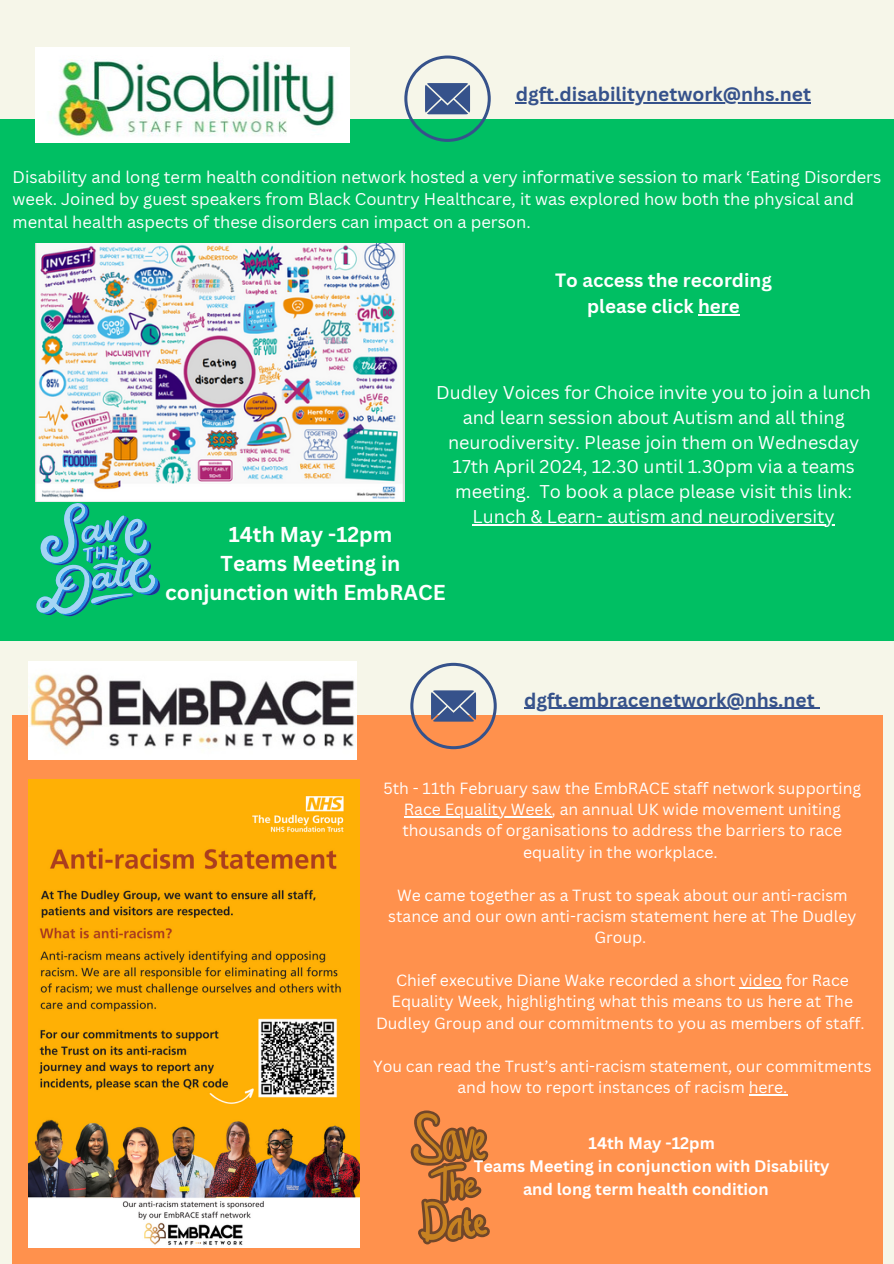
<style>
.page{position:relative;width:894px;height:1264px;background:#fff}
.page>*{position:absolute;margin:0;border:0;box-sizing:border-box;transform-origin:0 0}
.t1{font:700 21px/29.2px "Canva Sans";color:#fff;text-align:center}
.t2{font:700 19.05px "Canva Sans";color:#36528b}
.t3{font:700 18.75px/25.7px "Canva Sans";color:#fff;text-align:center}
.t4{font:18px/24.8px "Canva Sans";color:#fff;text-align:center}
.t5{font:16.5px/22.5px "Canva Sans";color:#fff}
.t6{font:700 16.2px "Canva Sans";color:#fff}
.t7{font:15.75px/21.3px "Canva Sans";color:#fff;text-align:center}
</style>
<div class="page">
<div style="left:0;top:0;width:893px;height:1263px;background:#f6f6e9"></div>
<div style="left:13px;top:714px;width:869px;height:549px;background:#ff914d"></div>
<div style="left:0;top:120px;width:893px;height:521px;background:#00bf63"></div>
<img style="left:35px;top:48px;width:314px;height:94px">
<img style="left:28px;top:661px;width:328px;height:98px">
<hr style="left:515px;top:103px;width:295px;height:1px;background:#36528b">
<svg style="left:404px;top:55px;width:86px;height:87px"></svg>
<svg style="left:410px;top:663px;width:86px;height:86px"></svg>
<img style="left:35px;top:243px;width:369px;height:258px">
<svg style="left:35px;top:501px;width:125px;height:115px"></svg>
<img style="left:28px;top:779px;width:331px;height:468px">
<svg style="left:410px;top:1110px;width:80px;height:134px"></svg>
<hr style="left:524px;top:707px;width:290px;height:1px;background:#36528b">
<hr style="left:698px;top:314px;width:41px;height:1px;background:#fff">
<hr style="left:404px;top:816px;width:147px;height:1px;background:#fff">
<hr style="left:739px;top:987px;width:42px;height:1px;background:#fff">
<hr style="left:748px;top:1094px;width:39px;height:1px;background:#fff">
<hr style="left:472px;top:524px;width:362px;height:1px;background:#fff">
<p class="t2" style="left:515px;top:81px;width:297px">dgft.disabilitynetwork@nhs.net</p>
<p class="t5" style="left:13px;top:165px;width:870px">Disability and long term health condition network hosted a very informative session to mark ‘Eating Disorders week. Joined by guest speakers from Black Country Healthcare, it was explored how both the physical and mental health aspects of these disorders can impact on a person.</p>
<p class="t3" style="left:555px;top:267px;width:218px">To access the recording please click here</p>
<p class="t4" style="left:436px;top:380px;width:436px">Dudley Voices for Choice invite you to join a lunch and learn session about Autism and all thing neurodiversity. Please join them on Wednesday 17th April 2024, 12.30 until 1.30pm via a teams meeting. To book a place please visit this link:<br>Lunch &amp; Learn- autism and neurodiversity</p>
<h1 class="t1" style="left:165px;top:519px;width:282px">14th May -12pm<br>Teams Meeting in conjunction with EmbRACE</h1>
<p class="t2" style="left:524px;top:686px;width:292px">dgft.embracenetwork@nhs.net</p>
<p class="t7" style="left:383px;top:776px;width:479px">5th - 11th February saw the EmbRACE staff network supporting Race Equality Week, an annual UK wide movement uniting thousands of organisations to address the barriers to race equality in the workplace.</p>
<p class="t7" style="left:388px;top:883px;width:469px">We came together as a Trust to speak about our anti-racism stance and our own anti-racism statement here at The Dudley<br>Group.</p>
<p class="t7" style="left:376px;top:969px;width:490px">Chief executive Diane Wake recorded a short video for Race<br>Equality Week, highlighting what this means to us here at The<br>Dudley Group and our commitments to you as members of staff.</p>
<p class="t7" style="left:373px;top:1054px;width:500px">You can read the Trust’s anti-racism statement, our commitments and how to report instances of racism here.</p>
<p class="t6" style="left:588px;top:1131px;width:128px">14th May -12pm</p>
<p class="t6" style="left:473px;top:1154px;width:357px">Teams Meeting in conjunction with Disability</p>
<p class="t6" style="left:523px;top:1177px;width:247px">and long term health condition</p>
</div>
